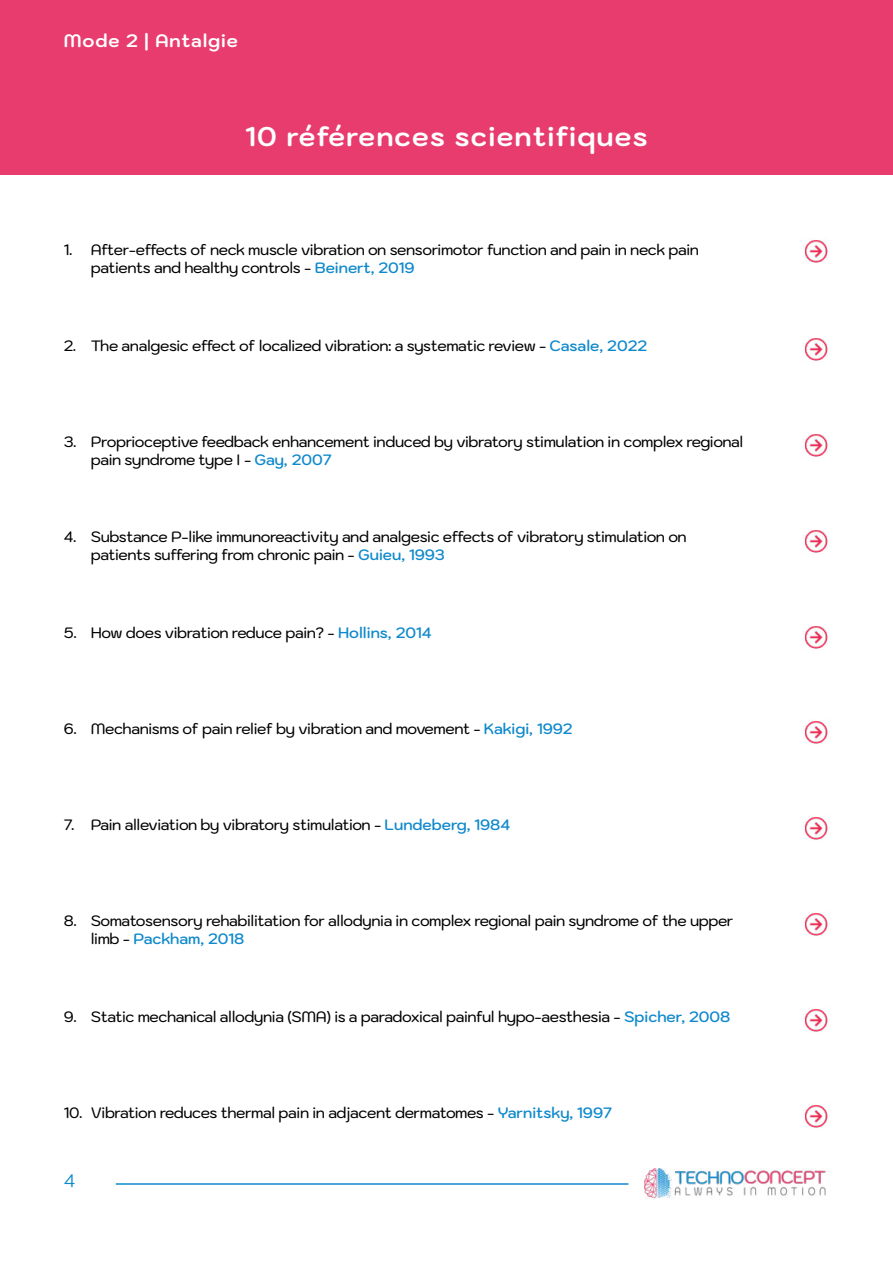
<style>
.page{position:relative;width:893px;height:1263px;background:#fff}
.page>*{position:absolute;margin:0;border:0;box-sizing:border-box;transform-origin:0 0}
.t1{font:700 27px "Kodchasan";letter-spacing:.05em;color:#fff}
.t2{font:18.15px "Kodchasan";color:#0e8acb}
.t3{font:700 18px "Kodchasan";letter-spacing:.05em;color:#fff}
.t4{font:500 15px/18px "Kodchasan";letter-spacing:-.025em;color:#000}
.s1{font-weight:600;color:#0f89cb}
</style>
<div class="page">
<div style="left:0;top:0;width:893px;height:174px;background:#e83c6f"></div>
<img style="left:645px;top:1169px;width:181px;height:30px">
<hr style="left:116px;top:1183px;width:512px;height:2px;background:#0f89cb">
<img style="left:805px;top:240px;width:23px;height:23px">
<img style="left:805px;top:338px;width:23px;height:23px">
<img style="left:805px;top:817px;width:23px;height:23px">
<img style="left:805px;top:913px;width:23px;height:23px">
<img style="left:805px;top:1105px;width:23px;height:23px">
<img style="left:805px;top:1009px;width:23px;height:23px">
<img style="left:805px;top:721px;width:23px;height:23px">
<img style="left:805px;top:434px;width:23px;height:23px">
<img style="left:805px;top:530px;width:23px;height:23px">
<img style="left:805px;top:626px;width:23px;height:23px">
<p class="t3" style="left:64px;top:30px;width:176px">Mode 2 | Antalgie</p>
<h1 class="t1" style="left:245px;top:120px;width:404px">10 références scientifiques</h1>
<p class="t4" style="left:91px;top:241px;width:610px;text-indent:-27px">1. After-effects of neck muscle vibration on sensorimotor function and pain in neck pain patients and healthy controls - <span class="s1">Beinert, 2019</span></p>
<p class="t4" style="left:64px;top:336px;width:585px">2. The analgesic effect of localized vibration: a systematic review - <span class="s1">Casale, 2022</span></p>
<p class="t4" style="left:91px;top:432px;width:654px;text-indent:-27px">3. Proprioceptive feedback enhancement induced by vibratory stimulation in complex regional pain syndrome type I - <span class="s1">Gay, 2007</span></p>
<p class="t4" style="left:91px;top:528px;width:597px;text-indent:-27px">4. Substance P-like immunoreactivity and analgesic effects of vibratory stimulation on patients suffering from chronic pain - <span class="s1">Guieu, 1993</span></p>
<p class="t4" style="left:64px;top:624px;width:369px">5. How does vibration reduce pain? - <span class="s1">Hollins, 2014</span></p>
<p class="t4" style="left:64px;top:720px;width:510px">6. Mechanisms of pain relief by vibration and movement - <span class="s1">Kakigi, 1992</span></p>
<p class="t4" style="left:64px;top:816px;width:448px">7. Pain alleviation by vibratory stimulation - <span class="s1">Lundeberg, 1984</span></p>
<p class="t4" style="left:91px;top:912px;width:644px;text-indent:-27px">8. Somatosensory rehabilitation for allodynia in complex regional pain syndrome of the upper limb - <span class="s1">Packham, 2018</span></p>
<p class="t4" style="left:64px;top:1008px;width:668px">9. Static mechanical allodynia (SMA) is a paradoxical painful hypo-aesthesia - <span class="s1">Spicher, 2008</span></p>
<p class="t4" style="left:64px;top:1103px;width:550px">10. Vibration reduces thermal pain in adjacent dermatomes - <span class="s1">Yarnitsky, 1997</span></p>
<p class="t2" style="left:64px;top:1170px;width:13px">4</p>
</div>
